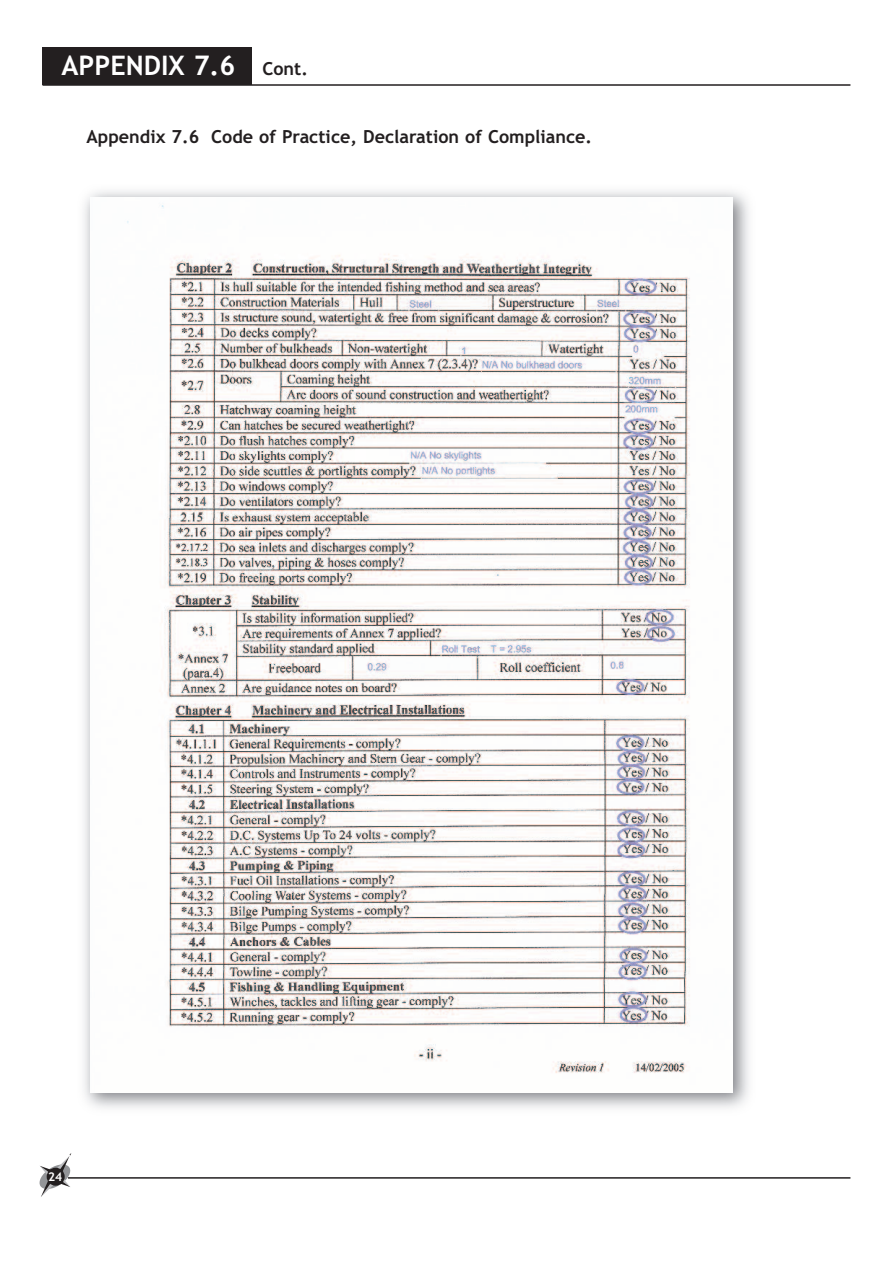
<style>
.page{position:relative;width:893px;height:1263px;background:#fff}
.page>*{position:absolute;margin:0;border:0;box-sizing:border-box;transform-origin:0 0}
.t1{font:700 27px "Trebuchet MS";color:#fff}
.t2{font:700 18px "Trebuchet MS";color:#231f20}
.t3{font:700 12px "Trebuchet MS";color:#fff}
</style>
<div class="page">
<hr style="left:43px;top:84px;width:807px;height:2px;background:#231f20">
<hr style="left:68px;top:1177px;width:782px;height:2px;background:#231f20">
<div style="left:43px;top:47px;width:209px;height:38px;background:#231f20"></div>
<img style="left:90px;top:197px;width:601px;height:877px">
<svg style="left:39px;top:1153px;width:33px;height:44px"></svg>
<div style="left:47px;top:1168px;width:18px;height:18px;background:#231f20;border-radius:50%"></div>
<h1 class="t1" style="left:62px;top:50px;width:175px">APPENDIX 7.6</h1>
<p class="t2" style="left:262px;top:58px;width:47px">Cont.</p>
<p class="t2" style="left:87px;top:126px;width:507px">Appendix 7.6 Code of Practice, Declaration of Compliance.</p>
<p class="t3" style="left:48px;top:1170px;width:16px">24</p>
</div>
